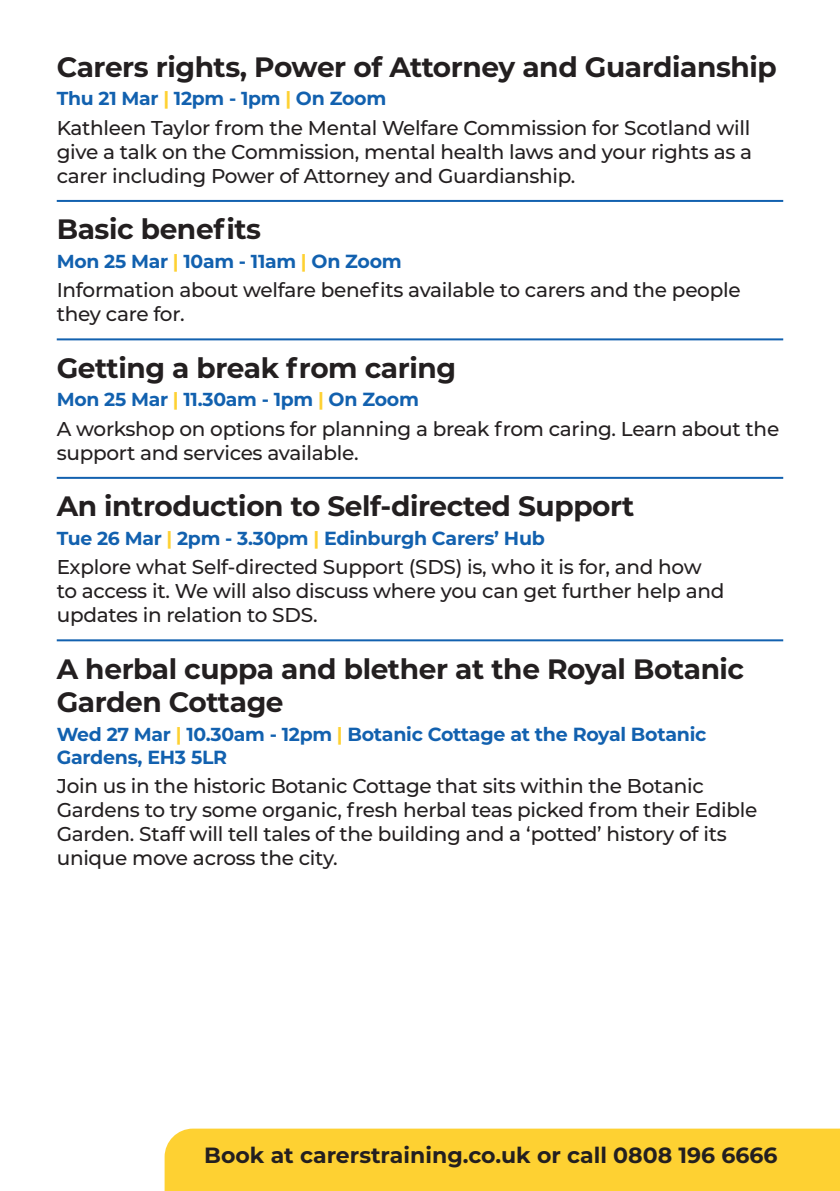
<style>
.page{position:relative;width:840px;height:1191px;background:#fff}
.page>*{position:absolute;margin:0;border:0;box-sizing:border-box;transform-origin:0 0}
.t1{font:700 28px/33.6px "Montserrat";letter-spacing:-.015em;color:#231f20}
.t2{font:700 22px "Montserrat";color:#231f20}
.t3{font:500 20px/24px "Montserrat";letter-spacing:-.015em;color:#231f20}
.t4{font:700 19px/22.8px "Montserrat";letter-spacing:-.015em;color:#1261af}
.t5{font:700 18.8px "Montserrat";letter-spacing:-.015em;color:#1261af}
.s1{color:#fed132}
.s2{font-size:19px}
.s3{font-size:18.8px}
.s4{font-size:18.8px;color:#fed132}
</style>
<div class="page">
<hr style="left:57px;top:200px;width:725px;height:2px;background:#1261af">
<hr style="left:57px;top:338px;width:725px;height:2px;background:#1261af">
<hr style="left:57px;top:477px;width:725px;height:2px;background:#1261af">
<hr style="left:57px;top:639px;width:725px;height:2px;background:#1261af">
<div style="left:164px;top:1128px;width:675px;height:63px;background:#fed132"></div>
<p class="t1" style="left:57px;top:49px;width:721px">Carers rights, Power of Attorney and Guardianship</p>
<p class="t5" style="left:57px;top:85px;width:331px">Thu 21 Mar <span class="s1">|</span> 12pm - 1pm <span class="s1">|</span> <span class="s2">On Zoom</span></p>
<p class="t3" style="left:57px;top:115px;width:696px;text-align:justify">Kathleen Taylor from the Mental Welfare Commission for Scotland will give a talk on the Commission, mental health laws and your rights as a carer including Power of Attorney and Guardianship.</p>
<p class="t1" style="left:57px;top:211px;width:206px">Basic benefits</p>
<p class="t5" style="left:57px;top:247px;width:346px">Mon 25 Mar <span class="s1">|</span> 10am - 11am <span class="s1">|</span> <span class="s2">On Zoom</span></p>
<p class="t3" style="left:57px;top:277px;width:685px">Information about welfare benefits available to carers and the people they care for.</p>
<p class="t1" style="left:57px;top:349px;width:400px">Getting a break from caring</p>
<p class="t5" style="left:57px;top:386px;width:363px">Mon 25 Mar <span class="s1">|</span> 11.30am - 1pm <span class="s1">|</span> <span class="s2">On Zoom</span></p>
<p class="t3" style="left:57px;top:416px;width:723px">A workshop on options for planning a break from caring. Learn about the support and services available.</p>
<p class="t1" style="left:57px;top:488px;width:579px">An introduction to Self-directed Support</p>
<p class="t4" style="left:57px;top:525px;width:489px"><span class="s3">Tue 26 Mar</span> <span class="s4">|</span> <span class="s3">2pm - 3.30pm</span> <span class="s4">|</span> Edinburgh Carers’ Hub</p>
<p class="t3" style="left:57px;top:554px;width:668px">Explore what Self-directed Support (SDS) is, who it is for, and how to access it. We will also discuss where you can get further help and updates in relation to SDS.</p>
<p class="t1" style="left:57px;top:650px;width:688px">A herbal cuppa and blether at the Royal Botanic<br>Garden Cottage</p>
<p class="t4" style="left:57px;top:721px;width:650px"><span class="s3">Wed 27 Mar</span> <span class="s4">|</span> <span class="s3">10.30am - 12pm</span> <span class="s4">|</span> Botanic Cottage at the Royal Botanic<br>Gardens, EH3 5LR</p>
<p class="t3" style="left:57px;top:773px;width:701px">Join us in the historic Botanic Cottage that sits within the Botanic Gardens to try some organic, fresh herbal teas picked from their Edible Garden. Staff will tell tales of the building and a ‘potted’ history of its unique move across the city.</p>
<p class="t2" style="left:204px;top:1139px;width:574px">Book at carerstraining.co.uk or call 0808 196 6666</p>
</div>
